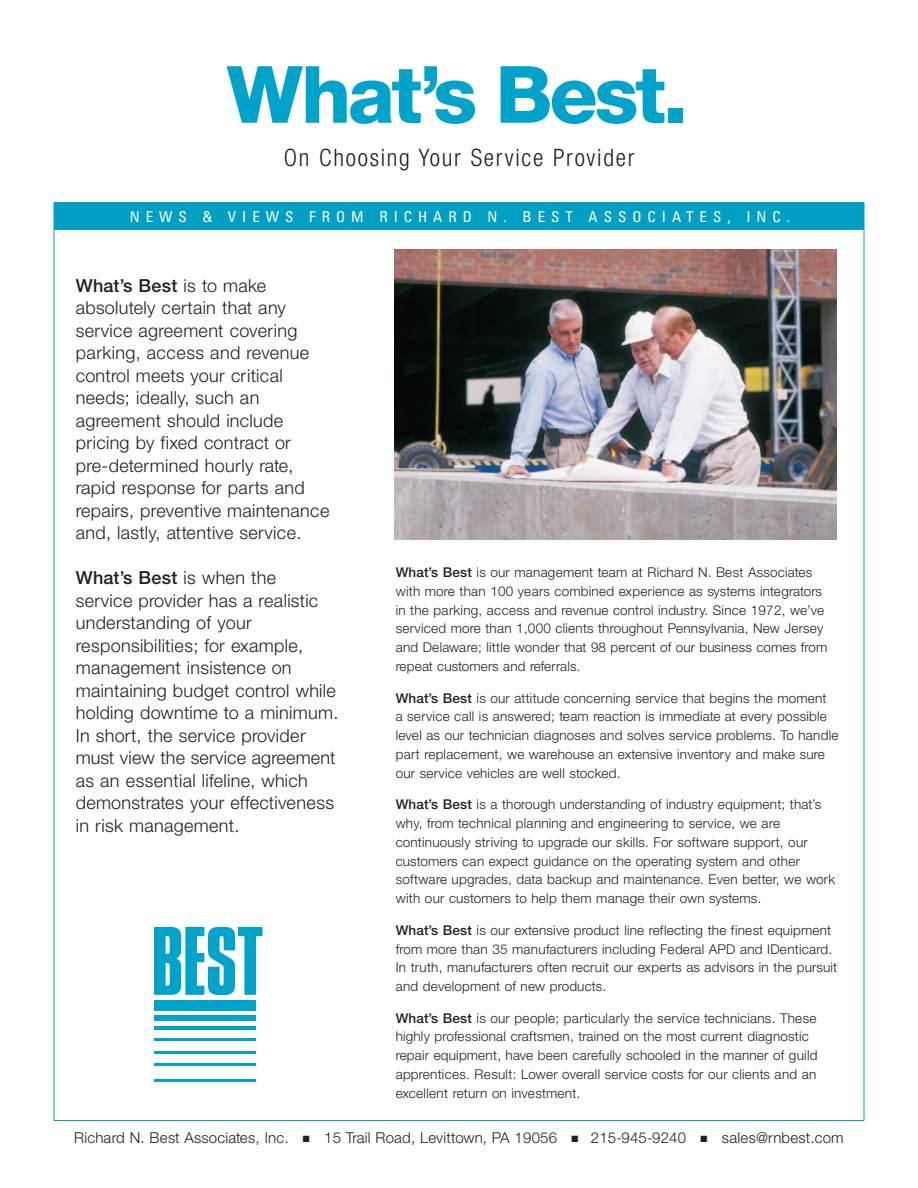
<style>
.page{position:relative;width:918px;height:1188px;background:#fff}
.page>*{position:absolute;margin:0;border:0;box-sizing:border-box;transform-origin:0 0}
.t1{font:300 condensed 24px "Helvetica Neue";letter-spacing:.07em;color:#231f20}
.t2{font:300 18px/22.5px "Helvetica Neue";letter-spacing:.015em;color:#231f20}
.t3{font:300 15px "Helvetica Neue";letter-spacing:.01em;color:#231f20}
.t4{font:condensed 15px "Univers";letter-spacing:.4em;color:#fff}
.t5{font:300 13.5px/18.8px "Helvetica Neue";letter-spacing:.015em;color:#231f20}
.s1{font-weight:500}
</style>
<div class="page">
<svg style="left:227px;top:66px;width:248px;height:58px"></svg>
<svg style="left:501px;top:66px;width:163px;height:58px"></svg>
<div style="left:668px;top:108px;width:14px;height:15px;background:#00a4ca"></div>
<div style="left:54px;top:202px;width:810px;height:27px;background:#009fc3"></div>
<img style="left:394px;top:249px;width:443px;height:291px">
<svg style="left:154px;top:927px;width:108px;height:68px"></svg>
<div style="left:154px;top:1000px;width:102px;height:11px;background:#00a4ca"></div>
<div style="left:154px;top:1015px;width:102px;height:6px;background:#00a4ca"></div>
<hr style="left:154px;top:1026px;width:102px;height:4px;background:#00a4ca">
<hr style="left:154px;top:1038px;width:102px;height:3px;background:#00a4ca">
<hr style="left:154px;top:1051px;width:102px;height:3px;background:#00a4ca">
<hr style="left:154px;top:1064px;width:102px;height:2px;background:#00a4ca">
<hr style="left:154px;top:1079px;width:102px;height:2px;background:#00a4ca">
<hr style="left:54px;top:1120px;width:810px;height:1px;background:#009fc3">
<hr style="left:864px;top:202px;width:1px;height:918px;background:#009fc3">
<hr style="left:54px;top:202px;width:1px;height:918px;background:#009fc3">
<h1 class="t1" style="left:284px;top:149px;width:352px">On Choosing Your Service Provider</h1>
<p class="t4" style="left:130px;top:211px;width:662px">NEWS &amp; VIEWS FROM RICHARD N. BEST ASSOCIATES, INC.</p>
<p class="t2" style="left:76px;top:276px;width:255px"><span class="s1">What’s Best</span> is to make absolutely certain that any service agreement covering parking, access and revenue control meets your critical needs; ideally, such an agreement should include pricing by fixed contract or pre-determined hourly rate, rapid response for parts and repairs, preventive maintenance and, lastly, attentive service.</p>
<p class="t2" style="left:76px;top:568px;width:264px"><span class="s1">What’s Best</span> is when the<br>service provider has a realistic understanding of your responsibilities; for example, management insistence on maintaining budget control while holding downtime to a minimum.<br>In short, the service provider must view the service agreement as an essential lifeline, which demonstrates your effectiveness in risk management.</p>
<p class="t5" style="left:396px;top:564px;width:433px"><span class="s1">What’s Best</span> is our management team at Richard N. Best Associates with more than 100 years combined experience as systems integrators in the parking, access and revenue control industry. Since 1972, we’ve serviced more than 1,000 clients throughout Pennsylvania, New Jersey and Delaware; little wonder that 98 percent of our business comes from repeat customers and referrals.</p>
<p class="t5" style="left:396px;top:690px;width:444px"><span class="s1">What’s Best</span> is our attitude concerning service that begins the moment<br>a service call is answered; team reaction is immediate at every possible level as our technician diagnoses and solves service problems. To handle part replacement, we warehouse an extensive inventory and make sure our service vehicles are well stocked.</p>
<p class="t5" style="left:396px;top:796px;width:441px"><span class="s1">What’s Best</span> is a thorough understanding of industry equipment; that’s why, from technical planning and engineering to service, we are continuously striving to upgrade our skills. For software support, our customers can expect guidance on the operating system and other software upgrades, data backup and maintenance. Even better, we work with our customers to help them manage their own systems.</p>
<p class="t5" style="left:396px;top:922px;width:443px"><span class="s1">What’s Best</span> is our extensive product line reflecting the finest equipment from more than 35 manufacturers including Federal APD and IDenticard.<br>In truth, manufacturers often recruit our experts as advisors in the pursuit and development of new products.</p>
<p class="t5" style="left:396px;top:1010px;width:423px"><span class="s1">What’s Best</span> is our people; particularly the service technicians. These highly professional craftsmen, trained on the most current diagnostic repair equipment, have been carefully schooled in the manner of guild apprentices. Result: Lower overall service costs for our clients and an excellent return on investment.</p>
<p class="t3" style="left:74px;top:1133px;width:771px">Richard N. Best Associates, Inc. ■ 15 Trail Road, Levittown, PA 19056 ■ 215-945-9240 ■ sales@rnbest.com</p>
</div>
